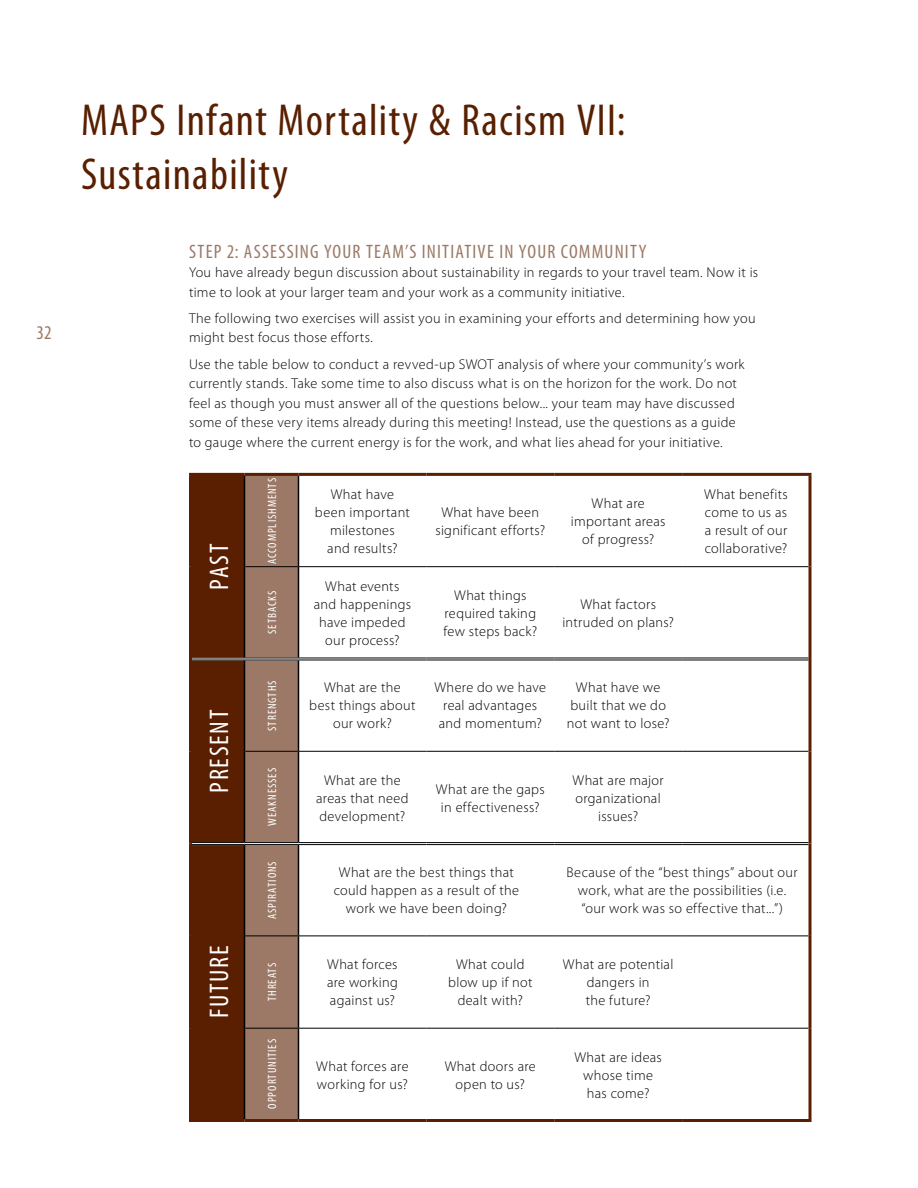
<style>
.page{position:relative;width:918px;height:1188px;background:#fff}
.page>*{position:absolute;margin:0;border:0;box-sizing:border-box;transform-origin:0 0}
.t1{font:condensed 45px/54px "Myriad Pro";letter-spacing:.03em;color:#591f00}
.t2{font:condensed 27px "Myriad Pro";letter-spacing:.065em;color:#fff}
.t3{font:condensed 19.5px "Myriad Pro";letter-spacing:.06em;color:#9b7966}
.t4{font:300 14.25px/18px "Myriad Pro";letter-spacing:.02em;color:#000;text-align:center}
.t5{font:condensed 12px "Myriad Pro";letter-spacing:.08em;color:#fff}
</style>
<div class="page">
<svg style="left:192px;top:476px;width:106px;height:643px;background:#794b32"></svg>
<hr style="left:192px;top:657px;width:52px;height:3px;background:#fff">
<hr style="left:244px;top:657px;width:54px;height:3px;background:#fff">
<hr style="left:192px;top:842px;width:52px;height:3px;background:#fff">
<hr style="left:244px;top:842px;width:54px;height:3px;background:#fff">
<hr style="left:244px;top:476px;width:1px;height:91px;background:#000">
<hr style="left:298px;top:476px;width:1px;height:90px;background:#000">
<hr style="left:244px;top:567px;width:1px;height:90px;background:#000">
<hr style="left:298px;top:567px;width:1px;height:90px;background:#000">
<hr style="left:244px;top:660px;width:1px;height:91px;background:#000">
<hr style="left:298px;top:660px;width:1px;height:91px;background:#000">
<hr style="left:244px;top:751px;width:1px;height:91px;background:#000">
<hr style="left:298px;top:752px;width:1px;height:90px;background:#000">
<hr style="left:244px;top:845px;width:1px;height:91px;background:#000">
<hr style="left:298px;top:845px;width:1px;height:91px;background:#000">
<hr style="left:244px;top:936px;width:1px;height:92px;background:#000">
<hr style="left:298px;top:936px;width:1px;height:92px;background:#000">
<hr style="left:244px;top:1028px;width:1px;height:91px;background:#000">
<hr style="left:298px;top:1029px;width:1px;height:90px;background:#000">
<hr style="left:245px;top:566px;width:53px;height:1px;background:#000">
<hr style="left:298px;top:566px;width:128px;height:1px;background:#000">
<hr style="left:426px;top:566px;width:128px;height:1px;background:#000">
<hr style="left:554px;top:566px;width:128px;height:1px;background:#000">
<hr style="left:682px;top:566px;width:126px;height:1px;background:#000">
<hr style="left:245px;top:751px;width:53px;height:1px;background:#000">
<hr style="left:298px;top:751px;width:128px;height:1px;background:#000">
<hr style="left:426px;top:751px;width:128px;height:1px;background:#000">
<hr style="left:554px;top:751px;width:128px;height:1px;background:#000">
<hr style="left:682px;top:751px;width:126px;height:1px;background:#000">
<hr style="left:245px;top:936px;width:53px;height:1px;background:#000">
<hr style="left:298px;top:936px;width:128px;height:1px;background:#000">
<hr style="left:426px;top:936px;width:128px;height:1px;background:#000">
<hr style="left:554px;top:936px;width:128px;height:1px;background:#000">
<hr style="left:682px;top:936px;width:126px;height:1px;background:#000">
<hr style="left:245px;top:1028px;width:53px;height:1px;background:#000">
<hr style="left:298px;top:1028px;width:128px;height:1px;background:#000">
<hr style="left:426px;top:1028px;width:128px;height:1px;background:#000">
<hr style="left:554px;top:1028px;width:128px;height:1px;background:#000">
<hr style="left:682px;top:1028px;width:126px;height:1px;background:#000">
<hr style="left:192px;top:657px;width:52px;height:1px;background:#000">
<hr style="left:192px;top:659px;width:52px;height:1px;background:#000">
<hr style="left:244px;top:657px;width:54px;height:1px;background:#000">
<hr style="left:244px;top:659px;width:54px;height:1px;background:#000">
<hr style="left:298px;top:657px;width:128px;height:1px;background:#000">
<hr style="left:298px;top:659px;width:128px;height:1px;background:#000">
<hr style="left:426px;top:657px;width:128px;height:1px;background:#000">
<hr style="left:426px;top:659px;width:128px;height:1px;background:#000">
<hr style="left:554px;top:657px;width:128px;height:1px;background:#000">
<hr style="left:554px;top:659px;width:128px;height:1px;background:#000">
<hr style="left:682px;top:657px;width:126px;height:1px;background:#000">
<hr style="left:682px;top:659px;width:126px;height:1px;background:#000">
<hr style="left:192px;top:842px;width:52px;height:1px;background:#000">
<hr style="left:192px;top:844px;width:52px;height:1px;background:#000">
<hr style="left:244px;top:842px;width:54px;height:1px;background:#000">
<hr style="left:244px;top:844px;width:54px;height:1px;background:#000">
<hr style="left:298px;top:842px;width:128px;height:1px;background:#000">
<hr style="left:298px;top:844px;width:128px;height:1px;background:#000">
<hr style="left:426px;top:842px;width:128px;height:1px;background:#000">
<hr style="left:426px;top:844px;width:128px;height:1px;background:#000">
<hr style="left:554px;top:842px;width:128px;height:1px;background:#000">
<hr style="left:554px;top:844px;width:128px;height:1px;background:#000">
<hr style="left:682px;top:842px;width:126px;height:1px;background:#000">
<hr style="left:682px;top:844px;width:126px;height:1px;background:#000">
<hr style="left:189px;top:476px;width:3px;height:91px;background:#591f00">
<hr style="left:189px;top:567px;width:3px;height:92px;background:#591f00">
<hr style="left:189px;top:473px;width:55px;height:3px;background:#591f00">
<hr style="left:244px;top:473px;width:54px;height:3px;background:#591f00">
<hr style="left:298px;top:473px;width:128px;height:3px;background:#591f00">
<hr style="left:426px;top:473px;width:128px;height:3px;background:#591f00">
<hr style="left:554px;top:473px;width:128px;height:3px;background:#591f00">
<hr style="left:682px;top:473px;width:130px;height:3px;background:#591f00">
<svg style="left:808px;top:476px;width:4px;height:91px"></svg>
<svg style="left:808px;top:567px;width:4px;height:92px"></svg>
<hr style="left:189px;top:659px;width:3px;height:92px;background:#591f00">
<hr style="left:189px;top:751px;width:3px;height:93px;background:#591f00">
<svg style="left:808px;top:659px;width:4px;height:92px"></svg>
<svg style="left:808px;top:751px;width:4px;height:93px"></svg>
<hr style="left:189px;top:844px;width:3px;height:92px;background:#591f00">
<hr style="left:189px;top:936px;width:3px;height:92px;background:#591f00">
<hr style="left:189px;top:1028px;width:3px;height:91px;background:#591f00">
<svg style="left:808px;top:844px;width:4px;height:92px"></svg>
<svg style="left:808px;top:936px;width:4px;height:92px"></svg>
<hr style="left:189px;top:1119px;width:55px;height:3px;background:#591f00">
<hr style="left:244px;top:1119px;width:54px;height:3px;background:#591f00">
<hr style="left:298px;top:1119px;width:128px;height:3px;background:#591f00">
<hr style="left:426px;top:1119px;width:128px;height:3px;background:#591f00">
<hr style="left:554px;top:1119px;width:128px;height:3px;background:#591f00">
<svg style="left:808px;top:1028px;width:4px;height:91px"></svg>
<hr style="left:682px;top:1119px;width:130px;height:3px;background:#591f00">
<h3 class="t3" style="left:36px;top:320px;width:17px">32</h3>
<h1 class="t1" style="left:81px;top:93px;width:546px">MAPS INFANT MORTALITY &amp; RACISM VII:<br>SUSTAINABILITY</h1>
<h3 class="t3" style="left:189px;top:239px;width:188px">STEP 2: ASSESSING YOUR TEAM</h3>
<h3 class="t3" style="left:405px;top:239px;width:243px">’S INITIATIVE IN YOUR COMMUNITY</h3>
<p class="t4" style="left:189px;top:262px;width:571px;line-height:19.5px;text-align:left">You have already begun discussion about sustainability in regards to your travel team. Now it is time to look at your larger team and your work as a community initiative.</p>
<p class="t4" style="left:189px;top:308px;width:568px;line-height:19.5px;text-align:left">The following two exercises will assist you in examining your efforts and determining how you might best focus those efforts.</p>
<p class="t4" style="left:189px;top:354px;width:557px;line-height:19.5px;text-align:left">Use the table below to conduct a revved-up SWOT analysis of where your community’s work currently stands. Take some time to also discuss what is on the horizon for the work. Do not feel as though you must answer all of the questions below... your team may have discussed some of these very items already during this meeting! Instead, use the questions as a guide to gauge where the current energy is for the work, and what lies ahead for your initiative.</p>
<h2 class="t2" style="left:203px;top:590px;width:48px;rotate:-90deg">PAST</h2>
<h2 class="t2" style="left:203px;top:793px;width:84px;rotate:-90deg">PRESENT</h2>
<h2 class="t2" style="left:203px;top:1018px;width:72px;rotate:-90deg">FUTURE</h2>
<p class="t5" style="left:265px;top:564px;width:87px;rotate:-90deg">ACCOMPLISHMENTS</p>
<p class="t4" style="left:315px;top:485px;width:96px">What have been important milestones<br>and results?</p>
<p class="t4" style="left:435px;top:503px;width:111px">What have been significant efforts?</p>
<p class="t4" style="left:571px;top:494px;width:96px">What are important areas of progress?</p>
<p class="t4" style="left:704px;top:485px;width:85px;text-align:justify">What benefits come to us as a result of our collaborative?</p>
<p class="t5" style="left:265px;top:634px;width:45px;rotate:-90deg">SETBACKS</p>
<p class="t4" style="left:314px;top:577px;width:99px">What events and happenings have impeded our process?</p>
<p class="t4" style="left:443px;top:586px;width:95px">What things required taking few steps back?</p>
<p class="t4" style="left:562px;top:595px;width:113px">What factors intruded on plans?</p>
<p class="t5" style="left:265px;top:731px;width:52px;rotate:-90deg">STRENGTHS</p>
<p class="t4" style="left:309px;top:679px;width:108px">What are the<br>best things about our work?</p>
<p class="t4" style="left:434px;top:679px;width:113px">Where do we have real advantages and momentum?</p>
<p class="t4" style="left:567px;top:679px;width:104px">What have we built that we do not want to lose?</p>
<p class="t5" style="left:265px;top:826px;width:60px;rotate:-90deg">WEAKNESSES</p>
<p class="t4" style="left:316px;top:771px;width:94px">What are the areas that need development?</p>
<p class="t4" style="left:436px;top:780px;width:110px">What are the gaps in effectiveness?</p>
<p class="t4" style="left:573px;top:771px;width:93px">What are major organizational issues?</p>
<p class="t5" style="left:265px;top:919px;width:59px;rotate:-90deg">ASPIRATIONS</p>
<p class="t4" style="left:334px;top:863px;width:187px">What are the best things that could happen as a result of the work we have been doing?</p>
<p class="t4" style="left:567px;top:863px;width:233px">Because of the “best things” about our work, what are the possibilities (i.e. “our work was so effective that...”)</p>
<p class="t5" style="left:265px;top:1001px;width:40px;rotate:-90deg">THREATS</p>
<p class="t4" style="left:327px;top:956px;width:72px;text-align:justify">What forces are working against us?</p>
<p class="t4" style="left:448px;top:956px;width:86px">What could blow up if not dealt with?</p>
<p class="t4" style="left:563px;top:956px;width:112px">What are potential dangers in<br>the future?</p>
<p class="t5" style="left:265px;top:1109px;width:71px;rotate:-90deg">OPPORTUNITIES</p>
<p class="t4" style="left:316px;top:1057px;width:94px;text-align:left">What forces are working for us?</p>
<p class="t4" style="left:445px;top:1057px;width:93px">What doors are open to us?</p>
<p class="t4" style="left:574px;top:1048px;width:89px">What are ideas whose time has come?</p>
</div>
